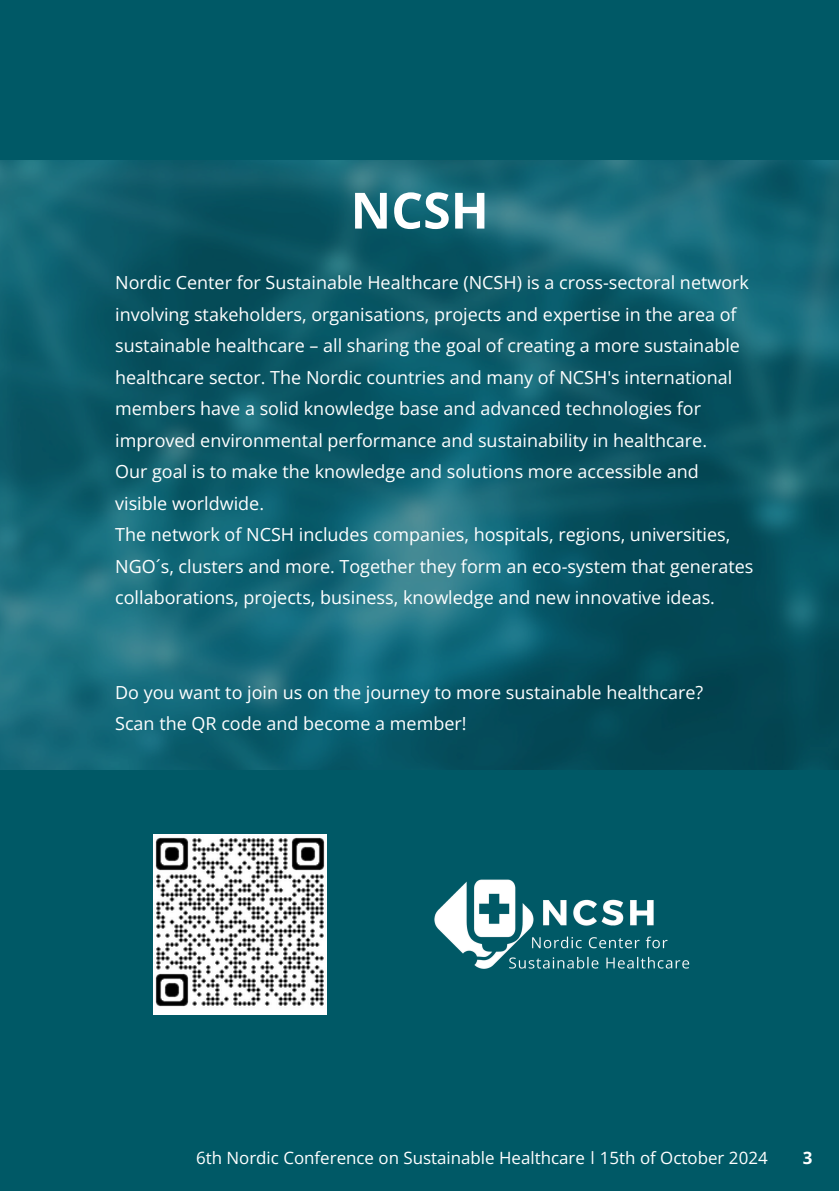
<style>
.page{position:relative;width:839px;height:1191px;background:#fff}
.page>*{position:absolute;margin:0;border:0;box-sizing:border-box;transform-origin:0 0}
.t1{font:700 50px "Open Sans";color:#fff}
.t2{font:18px/31.6px "Open Sans";color:#fff}
.t3{font:17px "Open Sans";color:#fff}
.t4{font:700 17px "Open Sans";color:#fff}
</style>
<div class="page">
<div style="left:0;top:0;width:838px;height:1191px;background:#005966"></div>
<img style="left:154px;top:834px;width:172px;height:180px">
<img style="left:434px;top:879px;width:256px;height:90px">
<img style="left:0;top:160px;width:838px;height:609px">
<p class="t1" style="left:350px;top:175px;width:140px">NCSH</p>
<p class="t2" style="left:115px;top:266px;width:635px">Nordic Center for Sustainable Healthcare (NCSH) is a cross-sectoral network involving stakeholders, organisations, projects and expertise in the area of sustainable healthcare – all sharing the goal of creating a more sustainable healthcare sector. The Nordic countries and many of NCSH's international members have a solid knowledge base and advanced technologies for improved environmental performance and sustainability in healthcare.</p>
<p class="t2" style="left:115px;top:455px;width:585px">Our goal is to make the knowledge and solutions more accessible and</p>
<p class="t2" style="left:115px;top:487px;width:150px">visible worldwide.</p>
<p class="t2" style="left:115px;top:518px;width:616px">The network of NCSH includes companies, hospitals, regions, universities,</p>
<p class="t2" style="left:115px;top:550px;width:639px">NGO´s, clusters and more. Together they form an eco-system that generates collaborations, projects, business, knowledge and new innovative ideas.</p>
<p class="t2" style="left:115px;top:676px;width:589px">Do you want to join us on the journey to more sustainable healthcare?</p>
<p class="t2" style="left:115px;top:707px;width:353px">Scan the QR code and become a member!</p>
<p class="t3" style="left:196px;top:1146px;width:573px">6th Nordic Conference on Sustainable Healthcare 15th of October 2024</p>
<p class="t4" style="left:802px;top:1146px;width:11px">3</p>
</div>
